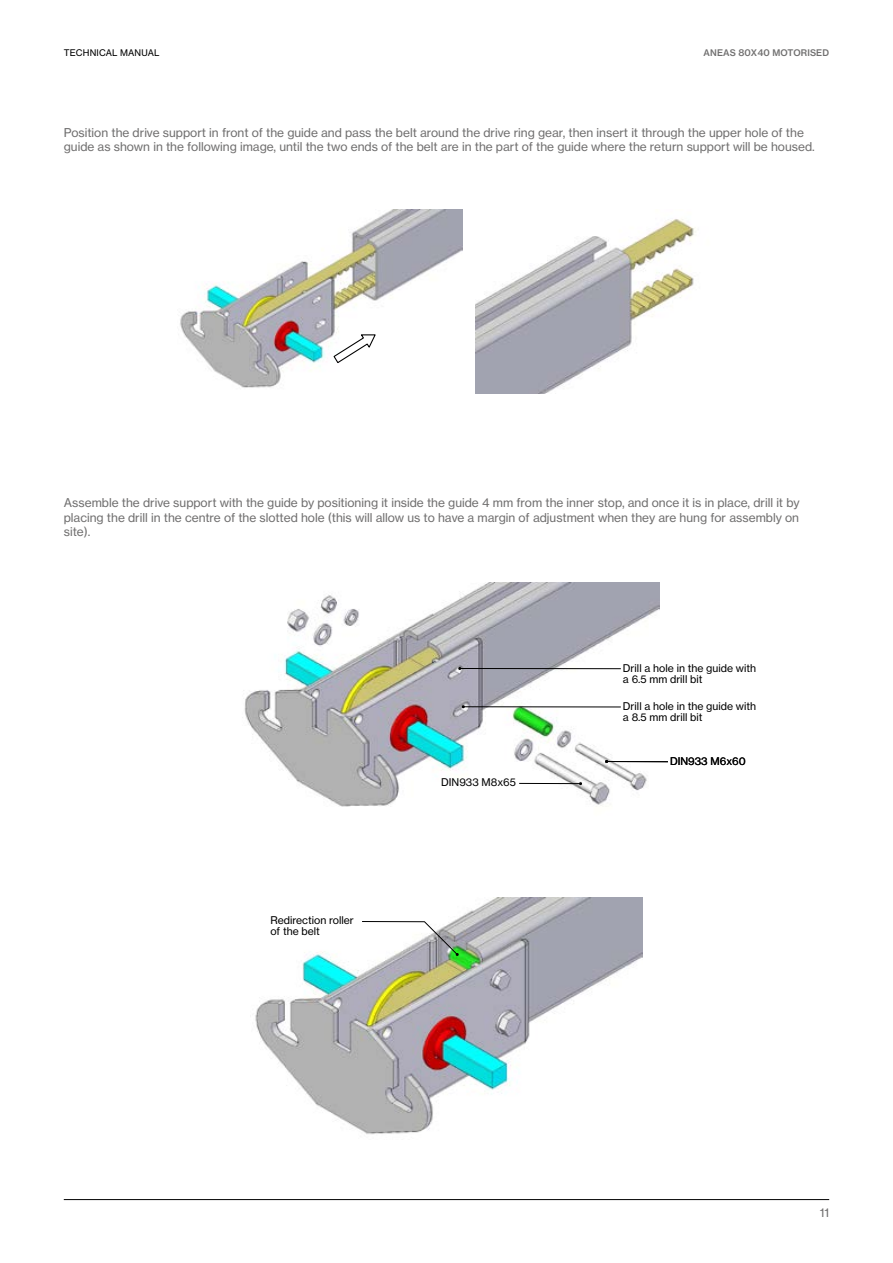
<style>
.page{position:relative;width:893px;height:1263px;background:#fff}
.page>*{position:absolute;margin:0;border:0;box-sizing:border-box;transform-origin:0 0}
.t1{font:12px/14.4px "N Haas Grotesk TX Pro 55 Rg";color:#706f6f}
.t2{font:10.5px/10.5px "N Haas Grotesk TX Pro 55 Rg";color:#000}
.t3{font:9px "N Haas Grotesk TX Pro 65 Md";letter-spacing:.015em;color:#706f6f}
.t4{font:9px "N Haas Grotesk TX Pro 55 Rg";letter-spacing:.015em;color:#000}
</style>
<div class="page">
<hr style="left:64px;top:1199px;width:765px;height:1px;background:#000">
<img style="left:180px;top:209px;width:282px;height:179px">
<img style="left:475px;top:219px;width:221px;height:174px">
<svg style="left:333px;top:333px;width:44px;height:31px"></svg>
<img style="left:242px;top:583px;width:417px;height:224px">
<img style="left:255px;top:897px;width:387px;height:238px">
<hr style="left:460px;top:668px;width:161px;height:1px;background:#000">
<hr style="left:463px;top:706px;width:158px;height:1px;background:#000">
<hr style="left:519px;top:783px;width:62px;height:1px;background:#000">
<svg style="left:362px;top:921px;width:97px;height:35px"></svg>
<hr style="left:607px;top:761px;width:61px;height:1px;background:#000">
<p class="t4" style="left:64px;top:48px;width:97px">TECHNICAL MANUAL</p>
<p class="t3" style="left:704px;top:48px;width:127px">ANEAS 80X40 MOTORISED</p>
<p class="t1" style="left:64px;top:125px;width:752px">Position the drive support in front of the guide and pass the belt around the drive ring gear, then insert it through the upper hole of the guide as shown in the following image, until the two ends of the belt are in the part of the guide where the return support will be housed.</p>
<p class="t1" style="left:64px;top:496px;width:737px;text-align:justify">Assemble the drive support with the guide by positioning it inside the guide 4 mm from the inner stop, and once it is in place, drill it by placing the drill in the centre of the slotted hole (this will allow us to have a margin of adjustment when they are hung for assembly on site).</p>
<p class="t2" style="left:270px;top:915px;width:85px">Redirection roller of the belt</p>
<p class="t2" style="left:441px;top:777px;width:76px">DIN933 M8x65</p>
<p class="t2" style="left:623px;top:663px;width:135px">Drill a hole in the guide with a 6.5 mm drill bit</p>
<p class="t2" style="left:623px;top:701px;width:135px">Drill a hole in the guide with a 8.5 mm drill bit</p>
<p class="t2" style="left:670px;top:756px;width:77px">DIN933 M6x60</p>
<p class="t1" style="left:820px;top:1205px;width:11px">11</p>
</div>
